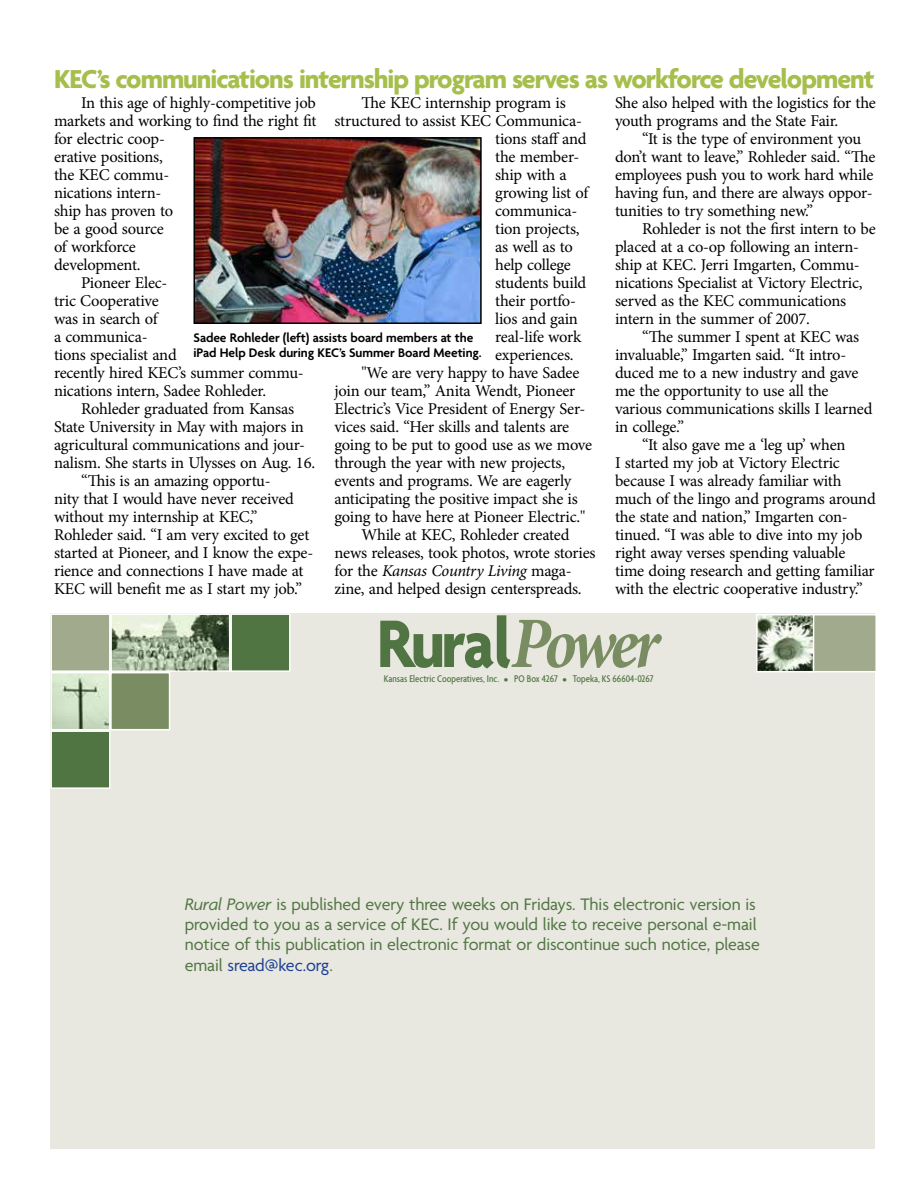
<style>
.page{position:relative;width:918px;height:1188px;background:#fff}
.page>*{position:absolute;margin:0;border:0;box-sizing:border-box;transform-origin:0 0}
.t1{font:700 72.6px "Agenda";color:#517542;scale:.91 1}
.t2{font:700 28.2px "Agenda";letter-spacing:-.035em;color:#a6be4b}
.t3{font:18px/20.2px "Agenda";letter-spacing:-.005em;color:#517542}
.t4{font:16.5px/18px "Minion Pro";letter-spacing:-.015em;color:#000}
.t5{font:italic 16.5px "Minion Pro";letter-spacing:-.025em;color:#000}
.t6{font:600 13.5px/15px "Agenda";letter-spacing:-.005em;color:#000}
.t7{font:500 condensed 10.5px "Agenda";color:#517542}
.s1{font-style:normal}
.s2{font-family:"Minion Pro";font-style:italic;color:#7a8c62}
.s3{font-style:italic}
.s4{color:#1c3f94}
</style>
<div class="page">
<img style="left:197px;top:140px;width:282px;height:181px">
<div style="left:194px;top:137px;width:288px;height:187px;border:2px solid #000"></div>
<div style="left:50px;top:613px;width:824px;height:536px;background:#e8e8e1"></div>
<div style="left:807px;top:614px;width:70px;height:58px;background:#a1aa8c;border:2px solid #fff"></div>
<div style="left:50px;top:613px;width:61px;height:59px;background:#a1aa8c;border:2px solid #fff"></div>
<div style="left:110px;top:672px;width:60px;height:58px;background:#7a8c62;border:2px solid #fff"></div>
<img style="left:53px;top:675px;width:55px;height:52px">
<div style="left:50px;top:672px;width:61px;height:58px;border:2px solid #fff"></div>
<img style="left:113px;top:616px;width:114px;height:53px">
<div style="left:110px;top:613px;width:120px;height:59px;border:2px solid #fff"></div>
<div style="left:50px;top:730px;width:61px;height:59px;background:#517542;border:2px solid #fff"></div>
<div style="left:230px;top:613px;width:61px;height:59px;background:#517542;border:2px solid #fff"></div>
<img style="left:759px;top:617px;width:52px;height:52px">
<div style="left:756px;top:614px;width:58px;height:58px;border:2px solid #fff"></div>
<h2 class="t2" style="left:54px;top:63px;width:822px">KEC’s communications internship program serves as workforce development</h2>
<p class="t4" style="left:81px;top:94px;width:236px">In this age of highly-competitive job</p>
<p class="t4" style="left:54px;top:112px;width:264px">markets and working to find the right fit</p>
<p class="t4" style="left:54px;top:130px;width:112px">for electric coop-</p>
<p class="t4" style="left:54px;top:148px;width:110px">erative positions,</p>
<p class="t4" style="left:54px;top:166px;width:117px">the KEC commu-</p>
<p class="t4" style="left:54px;top:184px;width:109px">nications intern-</p>
<p class="t4" style="left:54px;top:202px;width:121px">ship has proven to</p>
<p class="t4" style="left:54px;top:220px;width:111px">be a good source</p>
<p class="t4" style="left:54px;top:238px;width:83px">of workforce</p>
<p class="t4" style="left:54px;top:256px;width:88px">development.</p>
<p class="t4" style="left:81px;top:274px;width:88px">Pioneer Elec-</p>
<p class="t4" style="left:54px;top:292px;width:106px">tric Cooperative</p>
<p class="t4" style="left:54px;top:310px;width:105px">was in search of</p>
<p class="t4" style="left:54px;top:328px;width:95px">a communica-</p>
<p class="t4" style="left:54px;top:346px;width:124px">tions specialist and</p>
<p class="t4" style="left:54px;top:364px;width:251px">recently hired KEC’s summer commu-</p>
<p class="t4" style="left:54px;top:382px;width:214px">nications intern, Sadee Rohleder.</p>
<p class="t4" style="left:81px;top:400px;width:215px">Rohleder graduated from Kansas</p>
<p class="t4" style="left:54px;top:418px;width:251px">State University in May with majors in</p>
<p class="t4" style="left:54px;top:436px;width:253px">agricultural communications and jour-</p>
<p class="t4" style="left:54px;top:454px;width:263px">nalism. She starts in Ulysses on Aug. 16.</p>
<p class="t4" style="left:81px;top:472px;width:191px">“This is an amazing opportu-</p>
<p class="t4" style="left:54px;top:490px;width:242px">nity that I would have never received</p>
<p class="t4" style="left:54px;top:508px;width:205px">without my internship at KEC,”</p>
<p class="t4" style="left:54px;top:526px;width:257px">Rohleder said. “I am very excited to get</p>
<p class="t4" style="left:54px;top:544px;width:261px">started at Pioneer, and I know the expe-</p>
<p class="t4" style="left:54px;top:562px;width:251px">rience and connections I have made at</p>
<p class="t4" style="left:54px;top:580px;width:250px">KEC will benefit me as I start my job.”</p>
<p class="t4" style="left:362px;top:94px;width:206px">The KEC internship program is</p>
<p class="t4" style="left:335px;top:112px;width:249px">structured to assist KEC Communica-</p>
<p class="t4" style="left:495px;top:130px;width:93px">tions staff and</p>
<p class="t4" style="left:495px;top:148px;width:86px">the member-</p>
<p class="t4" style="left:495px;top:166px;width:73px">ship with a</p>
<p class="t4" style="left:495px;top:184px;width:95px">growing list of</p>
<p class="t4" style="left:495px;top:202px;width:84px">communica-</p>
<p class="t4" style="left:495px;top:220px;width:86px">tion projects,</p>
<p class="t4" style="left:495px;top:238px;width:79px">as well as to</p>
<p class="t4" style="left:495px;top:256px;width:77px">help college</p>
<p class="t4" style="left:495px;top:274px;width:93px">students build</p>
<p class="t4" style="left:495px;top:292px;width:82px">their portfo-</p>
<p class="t4" style="left:495px;top:310px;width:84px">lios and gain</p>
<p class="t4" style="left:495px;top:328px;width:88px">real-life work</p>
<p class="t4" style="left:495px;top:346px;width:80px">experiences.</p>
<p class="t4" style="left:362px;top:364px;width:220px">"We are very happy to have Sadee</p>
<p class="t4" style="left:335px;top:382px;width:242px">join our team,” Anita Wendt, Pioneer</p>
<p class="t4" style="left:335px;top:400px;width:252px">Electric’s Vice President of Energy Ser-</p>
<p class="t4" style="left:335px;top:418px;width:236px">vices said. “Her skills and talents are</p>
<p class="t4" style="left:335px;top:436px;width:259px">going to be put to good use as we move</p>
<p class="t4" style="left:335px;top:454px;width:232px">through the year with new projects,</p>
<p class="t4" style="left:335px;top:472px;width:238px">events and programs. We are eagerly</p>
<p class="t4" style="left:335px;top:490px;width:245px">anticipating the positive impact she is</p>
<p class="t4" style="left:335px;top:508px;width:252px">going to have here at Pioneer Electric."</p>
<p class="t4" style="left:362px;top:526px;width:209px">While at KEC, Rohleder created</p>
<p class="t4" style="left:335px;top:544px;width:263px">news releases, took photos, wrote stories</p>
<p class="t5" style="left:335px;top:560px;width:239px"><span class="s1">for the</span> Kansas Country Living <span class="s1">maga-</span></p>
<p class="t4" style="left:335px;top:580px;width:249px">zine, and helped design centerspreads.</p>
<p class="t6" style="left:194px;top:331px;width:290px">Sadee Rohleder (left) assists board members at the iPad Help Desk during KEC’s Summer Board Meeting.</p>
<p class="t4" style="left:615px;top:94px;width:262px">She also helped with the logistics for the youth programs and the State Fair.</p>
<p class="t4" style="left:615px;top:130px;width:262px;text-indent:27px">“It is the type of environment you don’t want to leave,” Rohleder said. “The employees push you to work hard while having fun, and there are always oppor&shy;tunities to try something new.”</p>
<p class="t4" style="left:615px;top:220px;width:262px;text-indent:27px">Rohleder is not the first intern to be placed at a co-op following an intern&shy;ship at KEC. Jerri Imgarten, Commu&shy;nications Specialist at Victory Electric, served as the KEC communications intern in the summer of 2007.</p>
<p class="t4" style="left:642px;top:328px;width:219px">“The summer I spent at KEC was</p>
<p class="t4" style="left:615px;top:346px;width:233px">invaluable,” Imgarten said. “It intro-</p>
<p class="t4" style="left:615px;top:364px;width:245px">duced me to a new industry and gave</p>
<p class="t4" style="left:615px;top:382px;width:215px">me the opportunity to use all the</p>
<p class="t4" style="left:615px;top:400px;width:259px">various communications skills I learned</p>
<p class="t4" style="left:615px;top:418px;width:70px">in college.”</p>
<p class="t4" style="left:642px;top:436px;width:205px">“It also gave me a ‘leg up’ when</p>
<p class="t4" style="left:615px;top:454px;width:226px">I started my job at Victory Electric</p>
<p class="t4" style="left:615px;top:472px;width:228px">because I was already familiar with</p>
<p class="t4" style="left:615px;top:490px;width:262px">much of the lingo and programs around</p>
<p class="t4" style="left:615px;top:508px;width:234px">the state and nation,” Imgarten con-</p>
<p class="t4" style="left:615px;top:526px;width:249px">tinued. “I was able to dive into my job</p>
<p class="t4" style="left:615px;top:544px;width:232px">right away verses spending valuable</p>
<p class="t4" style="left:615px;top:562px;width:261px">time doing research and getting familiar</p>
<p class="t4" style="left:615px;top:580px;width:249px">with the electric cooperative industry.”</p>
<h1 class="t1" style="left:377px;top:605px;width:313px">Rural<span class="s2">Power</span></h1>
<p class="t7" style="left:384px;top:673px;width:126px">Kansas Electric Cooperatives, Inc. ●</p>
<p class="t7" style="left:514px;top:673px;width:141px">PO Box 4267 ● Topeka, KS 66604-0267</p>
<p class="t3" style="left:185px;top:895px;width:577px"><span class="s3">Rural Power</span> is published every three weeks on Fridays. This electronic version is provided to you as a service of KEC. If you would like to receive personal e-mail notice of this publication in electronic format or discontinue such notice, please email <span class="s4">sread@kec.org</span>.</p>
</div>
